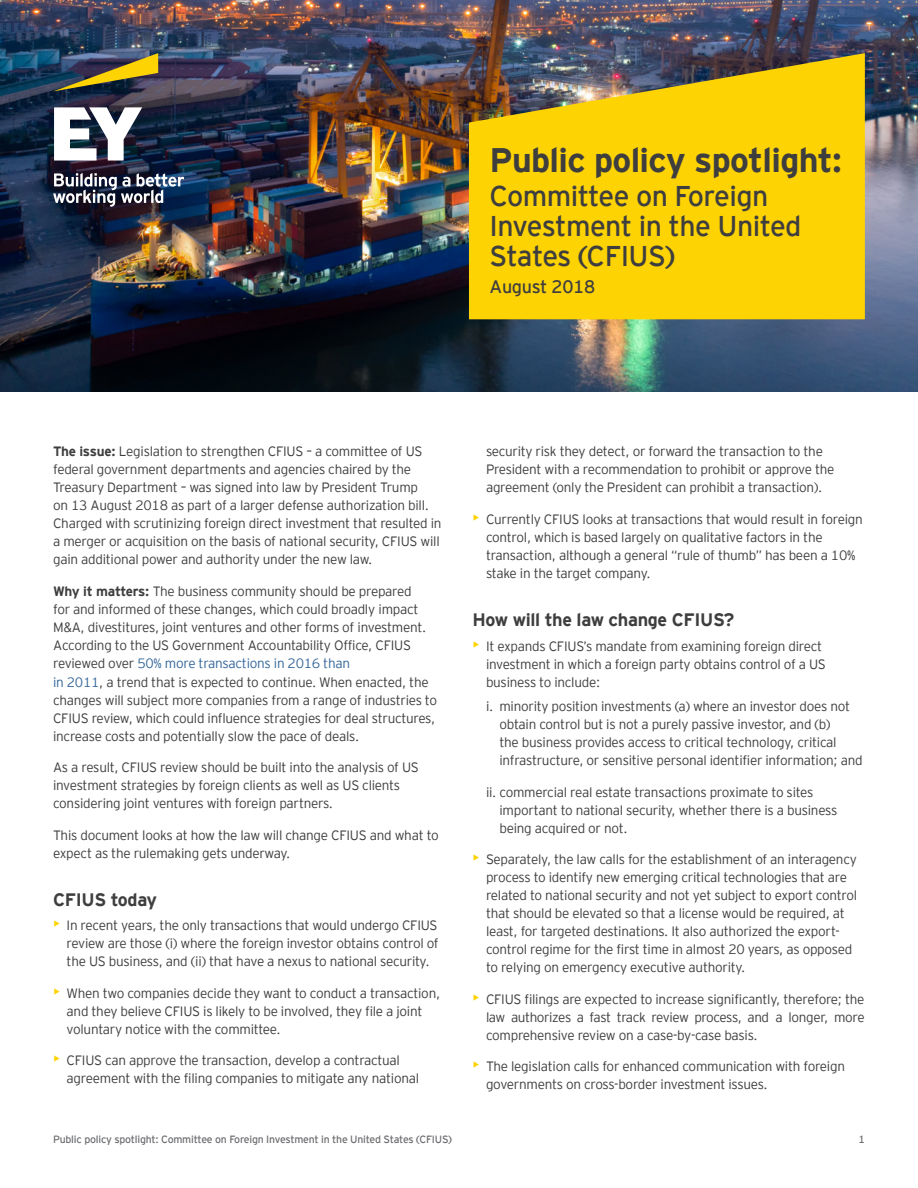
<style>
.page{position:relative;width:918px;height:1188px;background:#fff}
.page>*{position:absolute;margin:0;border:0;box-sizing:border-box;transform-origin:0 0}
.t1{font:700 33.9px "EY Interstate";letter-spacing:-.02em;color:#3e3e3f}
.t2{font:28.5px/30px "EY Interstate";letter-spacing:-.02em;color:#3e3e3f}
.t3{font:700 18px "EY Interstate";letter-spacing:-.02em;color:#3e3e3f}
.t4{font:18px "EY Interstate";letter-spacing:-.02em;color:#3e3e3f}
.t5{font:300 13.5px/18px "EY Interstate";letter-spacing:-.02em;color:#3e3e3f}
.t6{font:10.5px "EY Interstate";letter-spacing:-.02em;color:#6c6d70}
.s1{font-weight:700}
.s2{color:#369}
.s3{font-size:18px;color:#fed304}
</style>
<div class="page">
<img style="left:0;top:0;width:918px;height:392px">
<div style="left:0;top:0;width:317px;height:362px;background:#231f20;opacity:.75"></div>
<svg style="left:53px;top:53px;width:105px;height:38px;background:#666446"></svg>
<svg style="left:54px;top:107px;width:88px;height:54px"></svg>
<svg style="left:53px;top:173px;width:131px;height:34px"></svg>
<svg style="left:469px;top:53px;width:396px;height:266px;background:#e8c20f"></svg>
<h1 class="t1" style="left:490px;top:135px;width:354px">Public policy spotlight:</h1>
<h2 class="t2" style="left:490px;top:179px;width:313px">Committee on Foreign<br>Investment in the United<br>States (CFIUS)</h2>
<h3 class="t4" style="left:490px;top:274px;width:107px">August 2018</h3>
<p class="t5" style="left:53px;top:442px;width:390px"><span class="s1">The issue:</span> Legislation to strengthen CFIUS – a committee of US federal government departments and agencies chaired by the Treasury Department – was signed into law by President Trump<br>on 13 August 2018 as part of a larger defense authorization bill.<br>Charged with scrutinizing foreign direct investment that resulted in a merger or acquisition on the basis of national security, CFIUS will gain additional power and authority under the new law.</p>
<p class="t5" style="left:53px;top:581px;width:385px"><span class="s1">Why it matters:</span> The business community should be prepared<br>for and informed of these changes, which could broadly impact M&amp;A, divestitures, joint ventures and other forms of investment.<br>According to the US Government Accountability Office, CFIUS reviewed over <span class="s2">50% more transactions in 2016 than<br>in 2011</span>, a trend that is expected to continue. When enacted, the changes will subject more companies from a range of industries to CFIUS review, which could influence strategies for deal structures, increase costs and potentially slow the pace of deals.</p>
<p class="t5" style="left:53px;top:758px;width:367px">As a result, CFIUS review should be built into the analysis of US investment strategies by foreign clients as well as US clients considering joint ventures with foreign partners.</p>
<p class="t5" style="left:53px;top:825px;width:387px">This document looks at how the law will change CFIUS and what to expect as the rulemaking gets underway.</p>
<h3 class="t3" style="left:53px;top:886px;width:106px">CFIUS today</h3>
<p class="t5" style="left:67px;top:916px;width:374px;text-align:justify;text-indent:-14px"><span class="s3">•</span> In recent years, the only transactions that would undergo CFIUS review are those (i) where the foreign investor obtains control of the US business, and (ii) that have a nexus to national security.</p>
<p class="t5" style="left:67px;top:983px;width:375px;text-indent:-14px"><span class="s3">•</span> When two companies decide they want to conduct a transaction, and they believe CFIUS is likely to be involved, they file a joint voluntary notice with the committee.</p>
<p class="t5" style="left:67px;top:1051px;width:354px;text-indent:-14px"><span class="s3">•</span> CFIUS can approve the transaction, develop a contractual agreement with the filing companies to mitigate any national</p>
<p class="t5" style="left:486px;top:442px;width:350px">security risk they detect, or forward the transaction to the<br>President with a recommendation to prohibit or approve the agreement (only the President can prohibit a transaction).</p>
<p class="t5" style="left:486px;top:509px;width:378px;text-indent:-14px"><span class="s3">•</span> Currently CFIUS looks at transactions that would result in foreign control, which is based largely on qualitative factors in the transaction, although a general “rule of thumb” has been a 10% stake in the target company.</p>
<h3 class="t3" style="left:472px;top:606px;width:263px">How will the law change CFIUS?</h3>
<p class="t5" style="left:486px;top:636px;width:341px;text-indent:-14px"><span class="s3">•</span> It expands CFIUS’s mandate from examining foreign direct investment in which a foreign party obtains control of a US business to include:</p>
<p class="t5" style="left:500px;top:697px;width:365px;text-indent:-14px">i. minority position investments (a) where an investor does not obtain control but is not a purely passive investor, and (b)<br>the business provides access to critical technology, critical infrastructure, or sensitive personal identifier information; and</p>
<p class="t5" style="left:500px;top:782px;width:339px;text-indent:-14px">ii. commercial real estate transactions proximate to sites important to national security, whether there is a business being acquired or not.</p>
<p class="t5" style="left:486px;top:850px;width:373px;text-indent:-14px"><span class="s3">•</span> Separately, the law calls for the establishment of an interagency process to identify new emerging critical technologies that are related to national security and not yet subject to export control that should be elevated so that a license would be required, at least, for targeted destinations. It also authorized the export&shy;control regime for the first time in almost 20 years, as opposed to relying on emergency executive authority.</p>
<p class="t5" style="left:486px;top:989px;width:380px;text-align:justify;text-indent:-14px"><span class="s3">•</span> CFIUS filings are expected to increase significantly, therefore; the law authorizes a fast track review process, and a longer, more comprehensive review on a case-by-case basis.</p>
<p class="t5" style="left:486px;top:1057px;width:361px;text-indent:-14px"><span class="s3">•</span> The legislation calls for enhanced communication with foreign governments on cross-border investment issues.</p>
<p class="t6" style="left:53px;top:1132px;width:400px">Public policy spotlight: Committee on Foreign Investment in the United States (CFIUS)</p>
<p class="t6" style="left:858px;top:1132px;width:8px">1</p>
</div>
